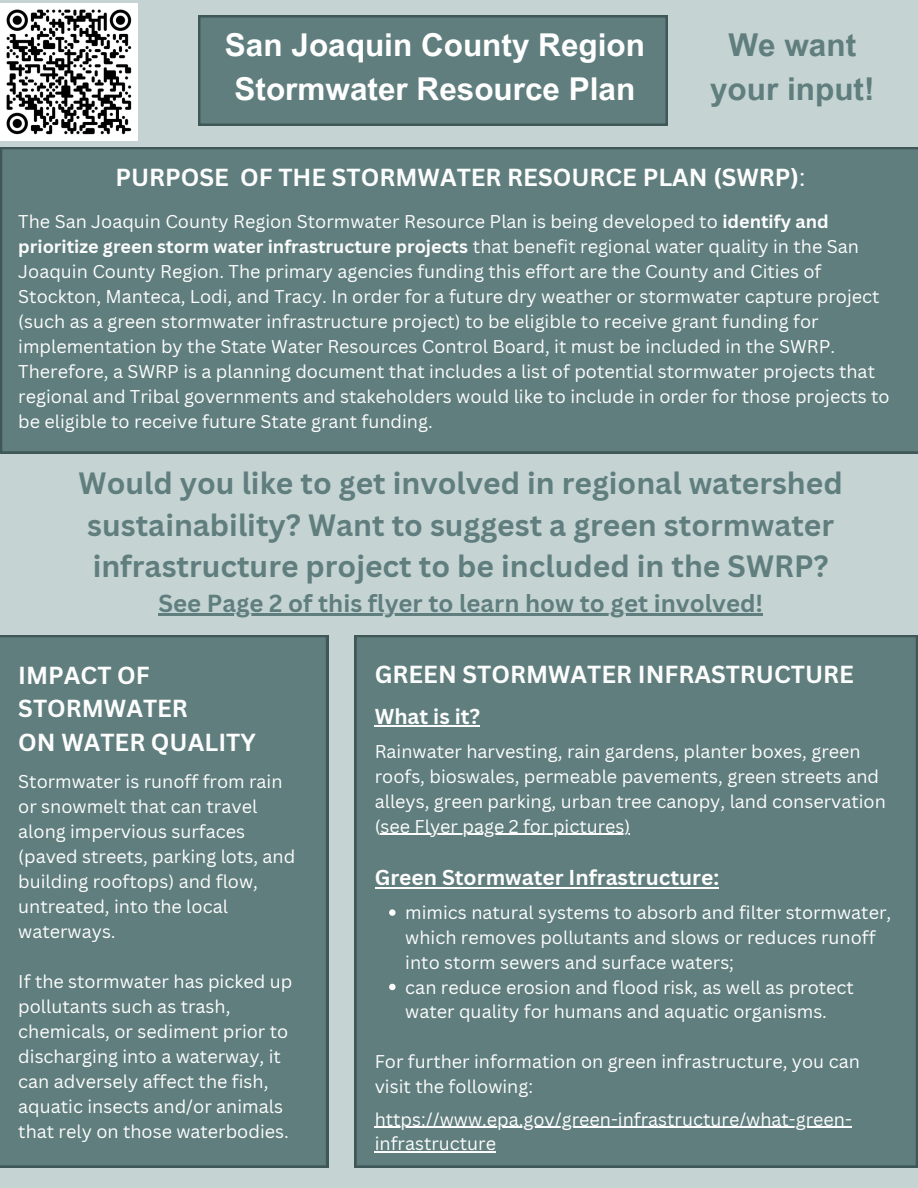
<style>
.page{position:relative;width:918px;height:1188px;background:#c5d3d3}
.page>*{position:absolute;margin:0;border:0;box-sizing:border-box;transform-origin:0 0}
.t1{font:700 31.5px/43.8px "Arial MT Pro";color:#fff;text-align:center}
.t2{font:700 31.5px/43.8px "Arial MT Pro";color:#607e7e;text-align:center}
.t3{font:700 30px/41.7px "Canva Sans";color:#607e7e}
.t4{font:700 24px/33.5px "Canva Sans";color:#fdfdfd}
.t5{font:700 24px "Canva Sans";color:#607e7e}
.t6{font:700 21px "Canva Sans";color:#fdfdfd}
.t7{font:18px/25px "Canva Sans";color:#fdfdfd}
.s1{font-weight:400}
.s2{font-weight:700}
</style>
<div class="page">
<div style="left:198px;top:15px;width:469px;height:111px;background:#607e7e"></div>
<div style="left:0;top:147px;width:918px;height:306px;background:#607e7e"></div>
<div style="left:0;top:635px;width:328px;height:532px;background:#607e7e"></div>
<hr style="left:158px;top:614px;width:605px;height:2px;background:#607e7e">
<div style="left:355px;top:635px;width:563px;height:532px;background:#607e7e"></div>
<img style="left:0;top:3px;width:137px;height:137px">
<hr style="left:375px;top:725px;width:105px;height:2px;background:#fdfdfd">
<hr style="left:381px;top:834px;width:249px;height:1px;background:#fdfdfd">
<hr style="left:375px;top:887px;width:338px;height:2px;background:#fdfdfd">
<svg style="left:713px;top:887px;width:6px;height:2px"></svg>
<svg style="left:389px;top:909px;width:7px;height:7px"></svg>
<svg style="left:389px;top:984px;width:7px;height:6px"></svg>
<hr style="left:375px;top:1127px;width:477px;height:1px;background:#fdfdfd">
<hr style="left:375px;top:1151px;width:121px;height:2px;background:#fdfdfd">
<p class="t1" style="left:225px;top:27px;width:422px">San Joaquin County Region<br>Stormwater Resource Plan</p>
<p class="t2" style="left:710px;top:27px;width:166px">We want your input!</p>
<p class="t4" style="left:115px;top:160px;width:692px">PURPOSE OF THE STORMWATER RESOURCE PLAN (SWRP)<span class="s1">:</span></p>
<p class="t7" style="left:18px;top:209px;width:873px">The San Joaquin County Region Stormwater Resource Plan is being developed to <span class="s2">identify and prioritize green storm water infrastructure projects</span> that benefit regional water quality in the San Joaquin County Region. The primary agencies funding this effort are the County and Cities of Stockton, Manteca, Lodi, and Tracy. In order for a future dry weather or stormwater capture project (such as a green stormwater infrastructure project) to be eligible to receive grant funding for implementation by the State Water Resources Control Board, it must be included in the SWRP.<br>Therefore, a SWRP is a planning document that includes a list of potential stormwater projects that regional and Tribal governments and stakeholders would like to include in order for those projects to be eligible to receive future State grant funding.</p>
<p class="t3" style="left:79px;top:461px;width:766px">Would you like to get involved in regional watershed sustainability? Want to suggest a green stormwater infrastructure project to be included in the SWRP?</p>
<p class="t5" style="left:158px;top:586px;width:606px">See Page 2 of this flyer to learn how to get involved!</p>
<p class="t4" style="left:18px;top:657px;width:171px">IMPACT OF<br>STORMWATER</p>
<p class="t4" style="left:18px;top:724px;width:239px">ON WATER QUALITY</p>
<p class="t7" style="left:18px;top:769px;width:279px">Stormwater is runoff from rain or snowmelt that can travel along impervious surfaces (paved streets, parking lots, and building rooftops) and flow, untreated, into the local waterways.</p>
<p class="t7" style="left:18px;top:969px;width:275px">If the stormwater has picked up pollutants such as trash, chemicals, or sediment prior to discharging into a waterway, it can adversely affect the fish, aquatic insects and/or animals that rely on those waterbodies.</p>
<p class="t4" style="left:375px;top:657px;width:481px">GREEN STORMWATER INFRASTRUCTURE</p>
<p class="t6" style="left:375px;top:702px;width:107px">What is it?</p>
<p class="t7" style="left:375px;top:739px;width:513px">Rainwater harvesting, rain gardens, planter boxes, green roofs, bioswales, permeable pavements, green streets and alleys, green parking, urban tree canopy, land conservation (see Flyer page 2 for pictures)</p>
<p class="t6" style="left:375px;top:863px;width:346px">Green Stormwater Infrastructure:</p>
<p class="t7" style="left:405px;top:900px;width:487px">mimics natural systems to absorb and filter stormwater, which removes pollutants and slows or reduces runoff into storm sewers and surface waters;</p>
<p class="t7" style="left:405px;top:974px;width:450px">can reduce erosion and flood risk, as well as protect water quality for humans and aquatic organisms.</p>
<p class="t7" style="left:375px;top:1049px;width:487px">For further information on green infrastructure, you can visit the following:</p>
<p class="t7" style="left:375px;top:1106px;width:479px">https://www.epa.gov/green-infrastructure/what-green&shy;infrastructure</p>
</div>
